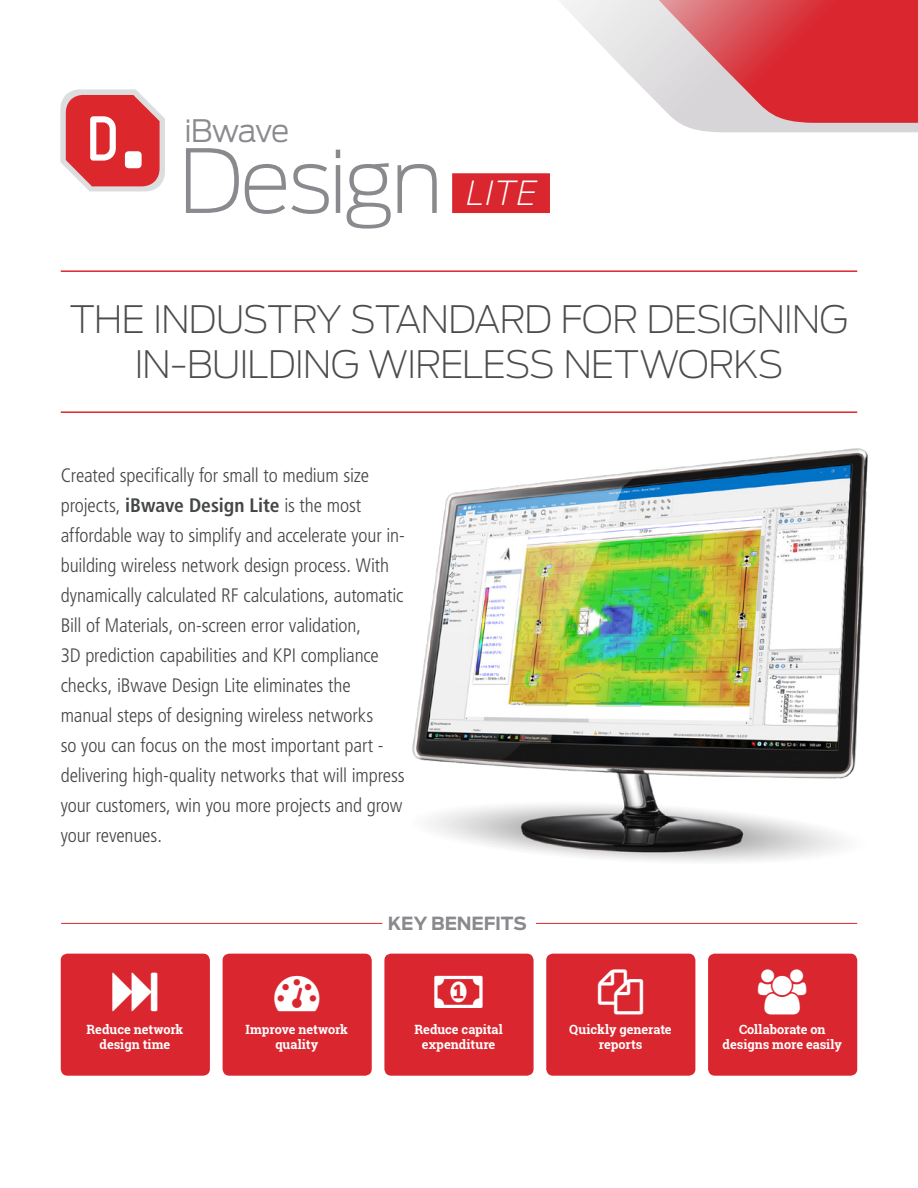
<style>
.page{position:relative;width:918px;height:1188px;background:#fff}
.page>*{position:absolute;margin:0;border:0;box-sizing:border-box;transform-origin:0 0}
.t1{font:200 87.45px "Antenna";letter-spacing:-.045em;color:#8a8a8e}
.big_intro_text{font:200 37.5px/45px "Antenna";letter-spacing:-.03em;color:#4b4c4d;text-align:center}
.red_box_text_white{font:italic 200 33px "Antenna";color:#fff}
.t2{font:300 30.75px "Antenna";letter-spacing:-.035em;color:#8a8a8e}
.intro_text{font:300 condensed 19.5px/30px "Frutiger LT Std";letter-spacing:-.01em;color:#454647}
.t3{font:700 18px "Antenna";letter-spacing:-.01em;color:#8a8a8e}
.benefits_text{font:700 12.75px/15.3px "Roboto Slab";letter-spacing:-.005em;color:#fff;text-align:center}
.s1{font-weight:700}
</style>
<div class="page">
<div style="left:61px;top:954px;width:149px;height:122px;background:#da262f;border-radius:7px"></div>
<div style="left:223px;top:954px;width:149px;height:122px;background:#da262f;border-radius:7px"></div>
<div style="left:384px;top:954px;width:150px;height:122px;background:#da262f;border-radius:7px"></div>
<div style="left:546px;top:954px;width:149px;height:122px;background:#da262f;border-radius:7px"></div>
<div style="left:708px;top:954px;width:149px;height:122px;background:#da262f;border-radius:7px"></div>
<svg style="left:561px;top:0;width:357px;height:132px"></svg>
<svg style="left:646px;top:0;width:272px;height:123px;background:#db6369"></svg>
<div style="left:452px;top:173px;width:98px;height:40px;background:#da262f"></div>
<svg style="left:60px;top:89px;width:105px;height:102px"></svg>
<hr style="left:61px;top:270px;width:796px;height:2px;background:#da262f">
<hr style="left:61px;top:411px;width:796px;height:2px;background:#dc272d">
<img style="left:413px;top:448px;width:455px;height:414px">
<hr style="left:61px;top:923px;width:321px;height:1px;background:#da262f">
<hr style="left:536px;top:923px;width:321px;height:1px;background:#da262f">
<p class="t2" style="left:185px;top:112px;width:106px">iBwave</p>
<p class="t1" style="left:178px;top:129px;width:267px">Design</p>
<p class="red_box_text_white" style="left:467px;top:174px;width:72px">LITE</p>
<p class="big_intro_text" style="left:69px;top:297px;width:781px">THE INDUSTRY STANDARD FOR DESIGNING<br>IN-BUILDING WIRELESS NETWORKS</p>
<p class="intro_text" style="left:61px;top:461px;width:346px">Created specifically for small to medium size projects, <span class="s1">iBwave Design Lite</span> is the most affordable way to simplify and accelerate your in&shy;building wireless network design process. With dynamically calculated RF calculations, automatic Bill of Materials, on-screen error validation,<br>3D prediction capabilities and KPI compliance checks, iBwave Design Lite eliminates the manual steps of designing wireless networks<br>so you can focus on the most important part - delivering high-quality networks that will impress your customers, win you more projects and grow your revenues.</p>
<p class="t3" style="left:388px;top:913px;width:140px">KEY BENEFITS</p>
<p class="benefits_text" style="left:87px;top:1021px;width:98px">Reduce network design time</p>
<p class="benefits_text" style="left:246px;top:1021px;width:104px">Improve network quality</p>
<p class="benefits_text" style="left:415px;top:1021px;width:90px">Reduce capital expenditure</p>
<p class="benefits_text" style="left:569px;top:1021px;width:104px">Quickly generate reports</p>
<p class="benefits_text" style="left:723px;top:1021px;width:121px">Collaborate on designs more easily</p>
</div>
